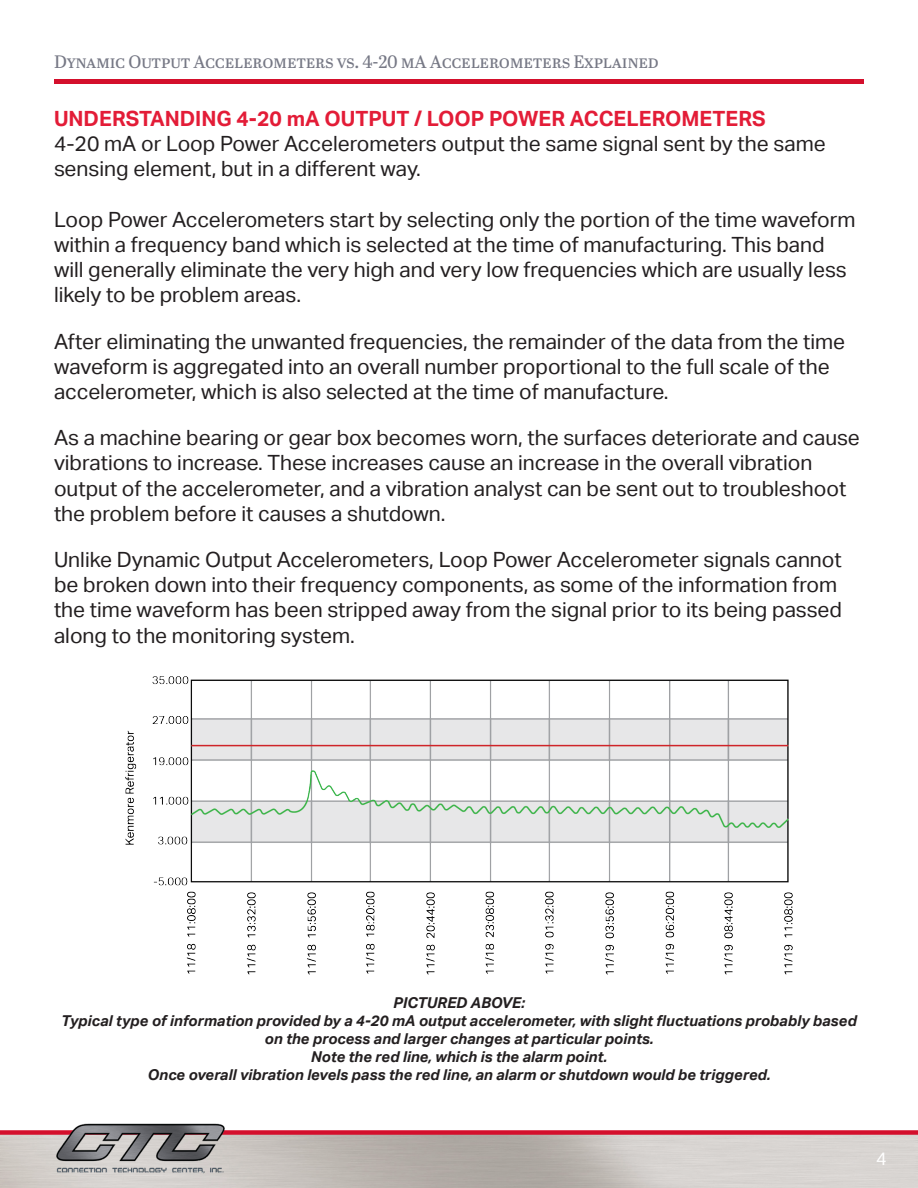
<style>
.page{position:relative;width:918px;height:1188px;background:#fff}
.page>*{position:absolute;margin:0;border:0;box-sizing:border-box;transform-origin:0 0}
.Body{font:21px/25.2px "Aktiv Grotesk";color:#231f20}
.t1{font:18px "Abril Text";letter-spacing:-.015em;color:#767885}
.t2{font:18px "Aktiv Grotesk";color:#fff}
.Body-2{font:italic 700 15px/18px "Aktiv Grotesk";color:#231f20;text-align:center}
.s1{font-weight:700;color:#e31c37}
</style>
<div class="page">
<div style="left:54px;top:79px;width:810px;height:5px;background:#d40f2c"></div>
<div style="left:0;top:1130px;width:918px;height:5px;background:#d40f2c"></div>
<img style="left:54px;top:1123px;width:172px;height:65px">
<img style="left:125px;top:676px;width:668px;height:299px">
<p class="t1" style="left:54px;top:49px;width:606px">Dynamic Output Accelerometers vs. 4-20 mA Accelerometers Explained</p>
<p class="Body" style="left:54px;top:106px;width:773px"><span class="s1">UNDERSTANDING 4-20 mA OUTPUT / LOOP POWER ACCELEROMETERS<br></span>4-20 mA or Loop Power Accelerometers output the same signal sent by the same sensing element, but in a different way.</p>
<p class="Body" style="left:54px;top:207px;width:803px">Loop Power Accelerometers start by selecting only the portion of the time waveform within a frequency band which is selected at the time of manufacturing. This band will generally eliminate the very high and very low frequencies which are usually less likely to be problem areas.</p>
<p class="Body" style="left:54px;top:329px;width:793px">After eliminating the unwanted frequencies, the remainder of the data from the time waveform is aggregated into an overall number proportional to the full scale of the accelerometer, which is also selected at the time of manufacture.</p>
<p class="Body" style="left:54px;top:425px;width:807px">As a machine bearing or gear box becomes worn, the surfaces deteriorate and cause vibrations to increase. These increases cause an increase in the overall vibration output of the accelerometer, and a vibration analyst can be sent out to troubleshoot the problem before it causes a shutdown.</p>
<p class="Body" style="left:54px;top:547px;width:790px">Unlike Dynamic Output Accelerometers, Loop Power Accelerometer signals cannot be broken down into their frequency components, as some of the information from the time waveform has been stripped away from the signal prior to its being passed along to the monitoring system.</p>
<p class="Body-2" style="left:61px;top:994px;width:797px">PICTURED ABOVE:<br>Typical type of information provided by a 4-20 mA output accelerometer, with slight fluctuations probably based on the process and larger changes at particular points.<br>Note the red line, which is the alarm point.<br>Once overall vibration levels pass the red line, an alarm or shutdown would be triggered.</p>
<p class="t2" style="left:876px;top:1148px;width:12px">4</p>
</div>
